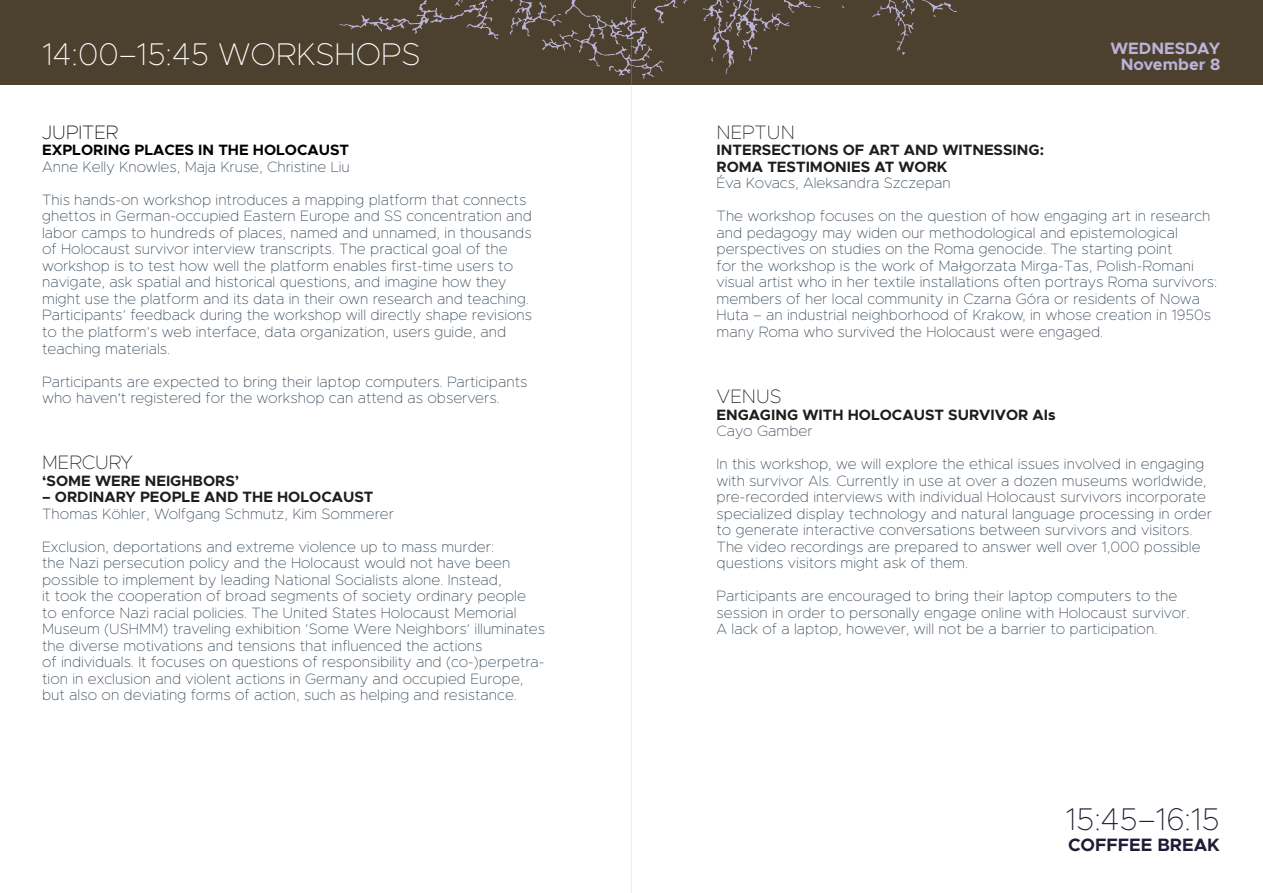
<style>
.page{position:relative;width:1263px;height:893px;background:#fff}
.page>*{position:absolute;margin:0;border:0;box-sizing:border-box;transform-origin:0 0}
.t1{font:100 31.5px "Metropolis";color:#fff}
.t2{font:100 31.5px "Metropolis";color:#201c35}
.t3{font:100 19.5px "Metropolis";color:#1d1d1b}
.t4{font:100 19.5px "Metropolis";color:#000}
.t5{font:700 18px "Metropolis";color:#201c35}
.t6{font:700 16.5px/16.5px "Metropolis";color:#bbb4d8;text-align:right}
.t7{font:100 15px/16.5px "Metropolis";color:#2f4151}
.t8{font:700 15px/16.5px "Metropolis";color:#1d1d1b}
.t9{font:700 15px "Metropolis";color:#000}
</style>
<div class="page">
<div style="left:0;top:0;width:1263px;height:85px;background:#4c402e"></div>
<svg style="left:339px;top:0;width:618px;height:79px"></svg>
<h1 class="t1" style="left:43px;top:34px;width:379px">14:00–15:45 WORKSHOPS</h1>
<p class="t6" style="left:1110px;top:40px;width:111px">WEDNESDAY<br>November 8</p>
<h2 class="t4" style="left:42px;top:120px;width:78px">JUPITER</h2>
<p class="t9" style="left:42px;top:141px;width:309px">EXPLORING PLACES IN THE HOLOCAUST</p>
<p class="t7" style="left:42px;top:158px;width:309px">Anne Kelly Knowles, Maja Kruse, Christine Liu</p>
<p class="t7" style="left:42px;top:191px;width:491px">This hands-on workshop introduces a mapping platform that connects ghettos in German-occupied Eastern Europe and SS concentration and labor camps to hundreds of places, named and unnamed, in thousands of Holocaust survivor interview transcripts. The practical goal of the workshop is to test how well the platform enables first-time users to navigate, ask spatial and historical questions, and imagine how they might use the platform and its data in their own research and teaching.<br>Participants’ feedback during the workshop will directly shape revisions to the platform’s web interface, data organization, users guide, and teaching materials.</p>
<p class="t7" style="left:42px;top:373px;width:487px">Participants are expected to bring their laptop computers. Participants who haven't registered for the workshop can attend as observers.</p>
<h2 class="t3" style="left:42px;top:450px;width:92px">MERCURY</h2>
<p class="t8" style="left:42px;top:472px;width:199px">‘SOME WERE NEIGHBORS’</p>
<p class="t8" style="left:42px;top:489px;width:333px">– ORDINARY PEOPLE AND THE HOLOCAUST</p>
<p class="t7" style="left:42px;top:505px;width:353px">Thomas Köhler, Wolfgang Schmutz, Kim Sommerer</p>
<p class="t7" style="left:42px;top:538px;width:504px">Exclusion, deportations and extreme violence up to mass murder:<br>the Nazi persecution policy and the Holocaust would not have been possible to implement by leading National Socialists alone. Instead,<br>it took the cooperation of broad segments of society ordinary people<br>to enforce Nazi racial policies. The United States Holocaust Memorial Museum (USHMM) traveling exhibition ‘Some Were Neighbors’ illuminates the diverse motivations and tensions that influenced the actions<br>of individuals. It focuses on questions of responsibility and (co-)perpetra&shy;tion in exclusion and violent actions in Germany and occupied Europe, but also on deviating forms of action, such as helping and resistance.</p>
<h2 class="t3" style="left:717px;top:120px;width:80px">NEPTUN</h2>
<p class="t8" style="left:717px;top:142px;width:329px">INTERSECTIONS OF ART AND WITNESSING:<br>ROMA TESTIMONIES AT WORK</p>
<p class="t7" style="left:717px;top:175px;width:236px">Éva Kovacs, Aleksandra Szczepan</p>
<p class="t7" style="left:717px;top:208px;width:502px">The workshop focuses on the question of how engaging art in research and pedagogy may widen our methodological and epistemological perspectives on studies on the Roma genocide. The starting point<br>for the workshop is the work of Małgorzata Mirga-Tas, Polish-Romani visual artist who in her textile installations often portrays Roma survivors: members of her local community in Czarna Góra or residents of Nowa Huta – an industrial neighborhood of Krakow, in whose creation in 1950s many Roma who survived the Holocaust were engaged.</p>
<h2 class="t3" style="left:717px;top:384px;width:66px">VENUS</h2>
<p class="t8" style="left:717px;top:406px;width:341px">ENGAGING WITH HOLOCAUST SURVIVOR AIs</p>
<p class="t7" style="left:717px;top:422px;width:98px">Cayo Gamber</p>
<p class="t7" style="left:717px;top:455px;width:497px">In this workshop, we will explore the ethical issues involved in engaging with survivor AIs. Currently in use at over a dozen museums worldwide, pre-recorded interviews with individual Holocaust survivors incorporate specialized display technology and natural language processing in order to generate interactive conversations between survivors and visitors.<br>The video recordings are prepared to answer well over 1,000 possible questions visitors might ask of them.</p>
<p class="t7" style="left:717px;top:587px;width:474px">Participants are encouraged to bring their laptop computers to the session in order to personally engage online with Holocaust survivor.<br>A lack of a laptop, however, will not be a barrier to participation.</p>
<h1 class="t2" style="left:1066px;top:799px;width:156px">15:45–16:15</h1>
<p class="t5" style="left:1068px;top:834px;width:153px">COFFFEE BREAK</p>
</div>
